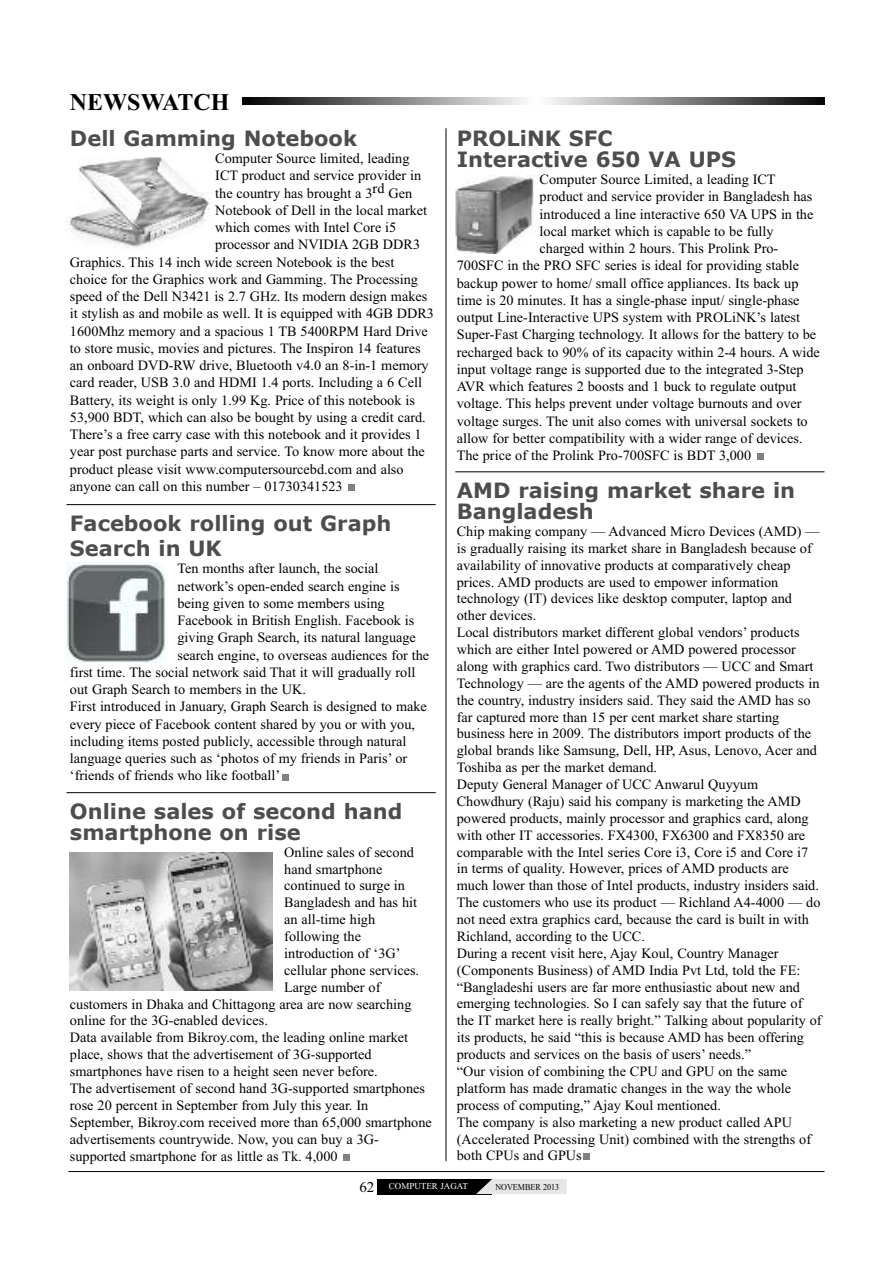
<style>
.page{position:relative;width:893px;height:1263px;background:#fff}
.page>*{position:absolute;margin:0;border:0;box-sizing:border-box;transform-origin:0 0}
.t1{font:700 24px "Times";color:#000}
.t2{font:700 21px/21px "Verdana";color:#4d4d4d}
.t3{font:14.25px/16.8px "Times";color:#000}
.t4{font:9px "Times";color:#fff}
.t5{font:9px "Times";color:#000;scale:.9 1}
.s1{font-size:15px;color:#000}
</style>
<div class="page">
<svg style="left:243px;top:98px;width:581px;height:7px;background:#808080"></svg>
<hr style="left:446px;top:128px;width:1px;height:1033px;background:#000">
<hr style="left:68px;top:1171px;width:756px;height:1px;background:#000">
<div style="left:756px;top:453px;width:7px;height:7px;background:#808080"></div>
<div style="left:348px;top:484px;width:7px;height:7px;background:#808080"></div>
<div style="left:343px;top:1153px;width:7px;height:7px;background:#808080"></div>
<div style="left:282px;top:773px;width:7px;height:7px;background:#808080"></div>
<div style="left:583px;top:1153px;width:7px;height:7px;background:#808080"></div>
<div style="left:377px;top:1179px;width:115px;height:15px;background:#000"></div>
<svg style="left:476px;top:1179px;width:91px;height:15px"></svg>
<hr style="left:455px;top:471px;width:369px;height:1px;background:#000">
<img style="left:67px;top:157px;width:143px;height:91px">
<hr style="left:66px;top:792px;width:370px;height:1px;background:#000">
<hr style="left:66px;top:504px;width:370px;height:1px;background:#000">
<img style="left:67px;top:562px;width:99px;height:100px">
<img style="left:69px;top:853px;width:203px;height:137px">
<img style="left:455px;top:176px;width:82px;height:78px">
<h1 class="t1" style="left:70px;top:87px;width:161px">NEWSWATCH</h1>
<h2 class="t2" style="left:70px;top:127px;width:289px">Dell Gamming Notebook</h2>
<p class="t3" style="left:215px;top:150px;width:196px">Computer Source limited, leading</p>
<p class="t3" style="left:215px;top:167px;width:208px">ICT product and service provider in</p>
<p class="t3" style="left:215px;top:184px;width:198px">the country has brought a 3rd Gen</p>
<p class="t3" style="left:215px;top:201px;width:213px">Notebook of Dell in the local market</p>
<p class="t3" style="left:215px;top:219px;width:183px">which comes with Intel Core i5</p>
<p class="t3" style="left:215px;top:236px;width:206px">processor and NVIDIA 2GB DDR3</p>
<p class="t3" style="left:70px;top:253px;width:326px">Graphics. This 14 inch wide screen Notebook is the best</p>
<p class="t3" style="left:70px;top:270px;width:350px">choice for the Graphics work and Gamming. The Processing</p>
<p class="t3" style="left:70px;top:288px;width:359px">speed of the Dell N3421 is 2.7 GHz. Its modern design makes</p>
<p class="t3" style="left:70px;top:305px;width:366px">it stylish as and mobile as well. It is equipped with 4GB DDR3</p>
<p class="t3" style="left:70px;top:322px;width:359px">1600Mhz memory and a spacious 1 TB 5400RPM Hard Drive</p>
<p class="t3" style="left:70px;top:339px;width:352px">to store music, movies and pictures. The Inspiron 14 features</p>
<p class="t3" style="left:70px;top:357px;width:360px">an onboard DVD-RW drive, Bluetooth v4.0 an 8-in-1 memory</p>
<p class="t3" style="left:70px;top:374px;width:354px">card reader, USB 3.0 and HDMI 1.4 ports. Including a 6 Cell</p>
<p class="t3" style="left:70px;top:391px;width:346px">Battery, its weight is only 1.99 Kg. Price of this notebook is</p>
<p class="t3" style="left:70px;top:408px;width:357px">53,900 BDT, which can also be bought by using a credit card.</p>
<p class="t3" style="left:70px;top:426px;width:353px">There’s a free carry case with this notebook and it provides 1</p>
<p class="t3" style="left:70px;top:443px;width:356px">year post purchase parts and service. To know more about the</p>
<p class="t3" style="left:70px;top:460px;width:335px">product please visit www.computersourcebd.com and also</p>
<p class="t3" style="left:70px;top:477px;width:274px">anyone can call on this number – 01730341523</p>
<h2 class="t2" style="left:457px;top:127px;width:281px">PROLiNK SFC<br>Interactive 650 VA UPS</h2>
<p class="t3" style="left:540px;top:171px;width:238px">Computer Source Limited, a leading ICT</p>
<p class="t3" style="left:540px;top:188px;width:274px">product and service provider in Bangladesh has</p>
<p class="t3" style="left:540px;top:205px;width:275px">introduced a line interactive 650 VA UPS in the</p>
<p class="t3" style="left:540px;top:222px;width:235px">local market which is capable to be fully</p>
<p class="t3" style="left:540px;top:240px;width:240px">charged within 2 hours. This Prolink Pro-</p>
<p class="t3" style="left:457px;top:257px;width:344px">700SFC in the PRO SFC series is ideal for providing stable</p>
<p class="t3" style="left:457px;top:274px;width:343px">backup power to home/ small office appliances. Its back up</p>
<p class="t3" style="left:457px;top:291px;width:344px">time is 20 minutes. It has a single-phase input/ single-phase</p>
<p class="t3" style="left:457px;top:309px;width:345px">output Line-Interactive UPS system with PROLiNK’s latest</p>
<p class="t3" style="left:457px;top:326px;width:361px">Super-Fast Charging technology. It allows for the battery to be</p>
<p class="t3" style="left:457px;top:343px;width:364px">recharged back to 90% of its capacity within 2-4 hours. A wide</p>
<p class="t3" style="left:457px;top:360px;width:348px">input voltage range is supported due to the integrated 3-Step</p>
<p class="t3" style="left:457px;top:378px;width:341px">AVR which features 2 boosts and 1 buck to regulate output</p>
<p class="t3" style="left:457px;top:395px;width:346px">voltage. This helps prevent under voltage burnouts and over</p>
<p class="t3" style="left:457px;top:412px;width:352px">voltage surges. The unit also comes with universal sockets to</p>
<p class="t3" style="left:457px;top:429px;width:347px">allow for better compatibility with a wider range of devices.</p>
<p class="t3" style="left:457px;top:447px;width:296px">The price of the Prolink Pro-700SFC is BDT 3,000</p>
<h2 class="t2" style="left:457px;top:479px;width:340px">AMD raising market share in<br>Bangladesh</h2>
<p class="t3" style="left:457px;top:523px;width:366px">Chip making company — Advanced Micro Devices (AMD) — is gradually raising its market share in Bangladesh because of availability of innovative products at comparatively cheap prices. AMD products are used to empower information technology (IT) devices like desktop computer, laptop and other devices.<br>Local distributors market different global vendors’ products which are either Intel powered or AMD powered processor along with graphics card. Two distributors — UCC and Smart Technology — are the agents of the AMD powered products in the country, industry insiders said. They said the AMD has so far captured more than 15 per cent market share starting business here in 2009. The distributors import products of the global brands like Samsung, Dell, HP, Asus, Lenovo, Acer and Toshiba as per the market demand.<br>Deputy General Manager of UCC Anwarul Quyyum Chowdhury (Raju) said his company is marketing the AMD powered products, mainly processor and graphics card, along with other IT accessories. FX4300, FX6300 and FX8350 are comparable with the Intel series Core i3, Core i5 and Core i7 in terms of quality. However, prices of AMD products are much lower than those of Intel products, industry insiders said.<br>The customers who use its product — Richland A4-4000 — do not need extra graphics card, because the card is built in with Richland, according to the UCC.<br>During a recent visit here, Ajay Koul, Country Manager (Components Business) of AMD India Pvt Ltd, told the FE: “Bangladeshi users are far more enthusiastic about new and emerging technologies. So I can safely say that the future of the IT market here is really bright.” Talking about popularity of its products, he said “this is because AMD has been offering products and services on the basis of users’ needs.”<br>“Our vision of combining the CPU and GPU on the same platform has made dramatic changes in the way the whole process of computing,” Ajay Koul mentioned.<br>The company is also marketing a new product called APU (Accelerated Processing Unit) combined with the strengths of both CPUs and GPUs</p>
<p class="t4" style="left:359px;top:1181px;width:110px"><span class="s1">62</span> COMPUTER JAGAT</p>
<p class="t5" style="left:495px;top:1181px;width:72px">NOVEMBER 2013</p>
<h2 class="t2" style="left:70px;top:510px;width:323px;line-height:25.2px">Facebook rolling out Graph<br>Search in UK</h2>
<p class="t3" style="left:177px;top:560px;width:203px">Ten months after launch, the social</p>
<p class="t3" style="left:177px;top:577px;width:224px">network’s open-ended search engine is</p>
<p class="t3" style="left:177px;top:595px;width:209px">being given to some members using</p>
<p class="t3" style="left:177px;top:612px;width:238px">Facebook in British English. Facebook is</p>
<p class="t3" style="left:177px;top:629px;width:240px">giving Graph Search, its natural language</p>
<p class="t3" style="left:177px;top:646px;width:253px">search engine, to overseas audiences for the</p>
<p class="t3" style="left:70px;top:664px;width:347px">first time. The social network said That it will gradually roll</p>
<p class="t3" style="left:70px;top:681px;width:237px">out Graph Search to members in the UK.</p>
<p class="t3" style="left:70px;top:698px;width:358px">First introduced in January, Graph Search is designed to make</p>
<p class="t3" style="left:70px;top:715px;width:347px">every piece of Facebook content shared by you or with you,</p>
<p class="t3" style="left:70px;top:733px;width:338px">including items posted publicly, accessible through natural</p>
<p class="t3" style="left:70px;top:750px;width:339px">language queries such as ‘photos of my friends in Paris’ or</p>
<p class="t3" style="left:70px;top:767px;width:212px">‘friends of friends who like football’</p>
<h2 class="t2" style="left:70px;top:800px;width:334px">Online sales of second hand smartphone on rise</h2>
<p class="t3" style="left:284px;top:843px;width:131px">Online sales of second</p>
<p class="t3" style="left:284px;top:860px;width:100px">hand smartphone</p>
<p class="t3" style="left:284px;top:877px;width:122px">continued to surge in</p>
<p class="t3" style="left:284px;top:894px;width:134px">Bangladesh and has hit</p>
<p class="t3" style="left:284px;top:911px;width:92px">an all-time high</p>
<p class="t3" style="left:284px;top:928px;width:78px">following the</p>
<p class="t3" style="left:284px;top:945px;width:118px">introduction of ‘3G’</p>
<p class="t3" style="left:284px;top:961px;width:136px">cellular phone services.</p>
<p class="t3" style="left:284px;top:978px;width:98px">Large number of</p>
<p class="t3" style="left:70px;top:995px;width:343px">customers in Dhaka and Chittagong area are now searching</p>
<p class="t3" style="left:70px;top:1012px;width:200px">online for the 3G-enabled devices.</p>
<p class="t3" style="left:70px;top:1029px;width:340px">Data available from Bikroy.com, the leading online market</p>
<p class="t3" style="left:70px;top:1046px;width:303px">place, shows that the advertisement of 3G-supported</p>
<p class="t3" style="left:70px;top:1063px;width:309px">smartphones have risen to a height seen never before.</p>
<p class="t3" style="left:70px;top:1080px;width:357px">The advertisement of second hand 3G-supported smartphones</p>
<p class="t3" style="left:70px;top:1096px;width:300px">rose 20 percent in September from July this year. In</p>
<p class="t3" style="left:70px;top:1113px;width:363px">September, Bikroy.com received more than 65,000 smartphone</p>
<p class="t3" style="left:70px;top:1130px;width:311px">advertisements countrywide. Now, you can buy a 3G-</p>
<p class="t3" style="left:70px;top:1147px;width:269px">supported smartphone for as little as Tk. 4,000</p>
</div>
